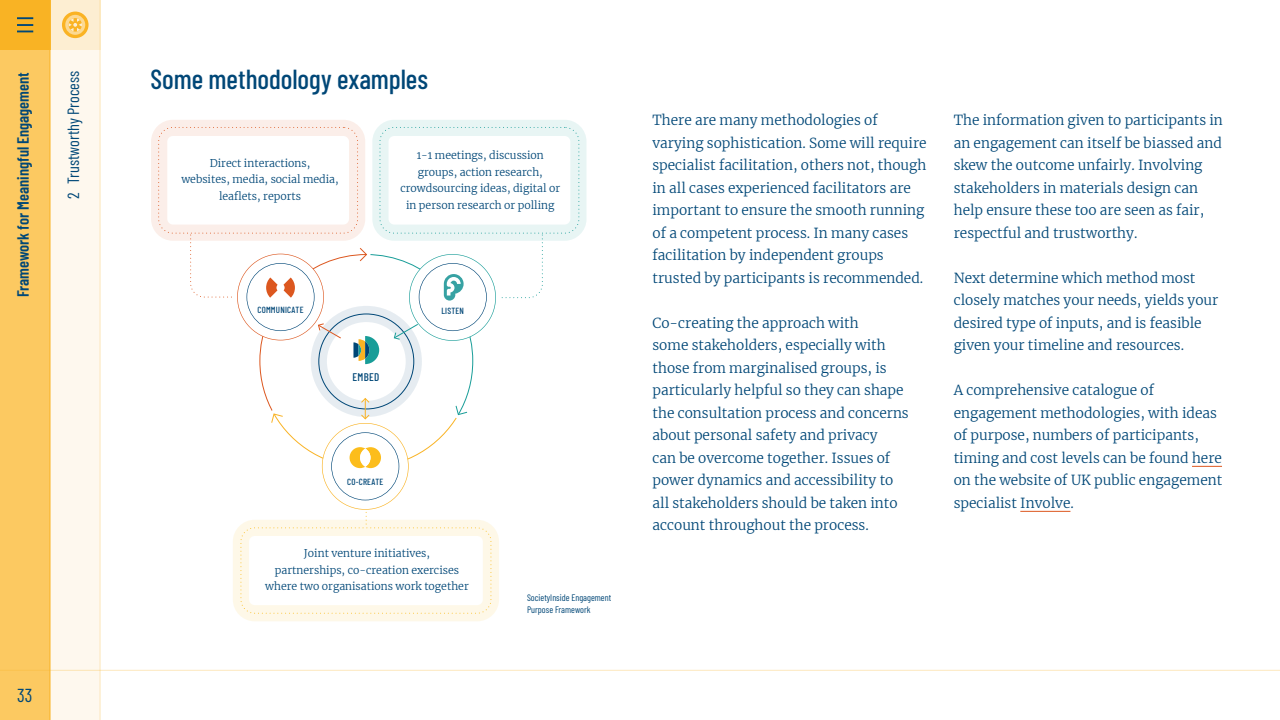
<style>
.page{position:relative;width:1280px;height:720px;background:#fff}
.page>*{position:absolute;margin:0;border:0;box-sizing:border-box;transform-origin:0 0}
.t1{font:500 27.5px "Barlow Condensed";color:#004777}
.t2{font:18.75px "Barlow Condensed";color:#004777}
.t3{font:600 16.25px "Barlow Condensed";color:#004777}
.t4{font:16.25px "Barlow Condensed";color:#004777}
.t5{font:300 13.75px/22.5px "Merriweather";color:#004777}
.t6{font:500 11.12px "Barlow Condensed";letter-spacing:.025em;color:#004777}
.t7{font:300 10.62px/16.5px "Merriweather";color:#004777;text-align:center}
.t8{font:9.38px/12.5px "Barlow Condensed";color:#004777}
.t9{font:500 8.88px "Barlow Condensed";letter-spacing:.025em;color:#004777}
</style>
<div class="page">
<div style="left:0;top:50px;width:50px;height:670px;background:#fcc961"></div>
<div style="left:50px;top:0;width:50px;height:720px;background:#fef8ee"></div>
<div style="left:0;top:0;width:50px;height:50px;background:#f9b324"></div>
<svg style="left:17px;top:17px;width:16px;height:15px"></svg>
<hr style="left:1192px;top:466px;width:30px;height:1px;background:#dc571f">
<hr style="left:1020px;top:511px;width:50px;height:1px;background:#dc571f">
<div style="left:151px;top:120px;width:214px;height:121px;border:16px solid #dc571f;border-radius:14px"></div>
<div style="left:233px;top:520px;width:266px;height:101px;border:16px solid #fcbd1c;border-radius:14px"></div>
<div style="left:240px;top:527px;width:251px;height:87px;border:1px dashed #fcbd1c;border-radius:14px"></div>
<div style="left:372px;top:120px;width:215px;height:121px;border:16px solid #189d98;border-radius:14px"></div>
<svg style="left:158px;top:127px;width:421px;height:399px"></svg>
<hr style="left:50px;top:0;width:1px;height:720px;background:#f9b324">
<hr style="left:100px;top:0;width:1px;height:720px;background:#f9b324">
<hr style="left:0;top:670px;width:1280px;height:1px;background:#f9b324">
<div style="left:50px;top:0;width:50px;height:50px;background:#fdeed2"></div>
<svg style="left:62px;top:12px;width:27px;height:26px"></svg>
<p class="t3" style="left:11px;top:297px;width:227px;rotate:-90deg">Framework for Meaningful Engagement</p>
<p class="t4" style="left:62px;top:199px;width:129px;rotate:-90deg">2 Trustworthy Process</p>
<h2 class="t2" style="left:17px;top:681px;width:17px">33</h2>
<h1 class="t1" style="left:150px;top:60px;width:279px">Some methodology examples</h1>
<p class="t7" style="left:181px;top:154px;width:159px">Direct interactions,<br>websites, media, social media, leaflets, reports</p>
<p class="t7" style="left:400px;top:147px;width:161px">1-1 meetings, discussion groups, action research, crowdsourcing ideas, digital or in person research or polling</p>
<p class="t9" style="left:257px;top:303px;width:48px">COMMUNICATE</p>
<p class="t9" style="left:441px;top:305px;width:24px">LISTEN</p>
<p class="t6" style="left:353px;top:369px;width:28px">EMBED</p>
<p class="t9" style="left:347px;top:476px;width:38px">CO-CREATE</p>
<p class="t7" style="left:265px;top:545px;width:205px">Joint venture initiatives,<br>partnerships, co-creation exercises where two organisations work together</p>
<p class="t8" style="left:527px;top:590px;width:86px">SocietyInside Engagement<br>Purpose Framework</p>
<p class="t5" style="left:652px;top:108px;width:276px">There are many methodologies of varying sophistication. Some will require specialist facilitation, others not, though in all cases experienced facilitators are important to ensure the smooth running of a competent process. In many cases facilitation by independent groups trusted by participants is recommended.</p>
<p class="t5" style="left:652px;top:311px;width:258px">Co-creating the approach with<br>some stakeholders, especially with those from marginalised groups, is particularly helpful so they can shape the consultation process and concerns about personal safety and privacy<br>can be overcome together. Issues of power dynamics and accessibility to all stakeholders should be taken into account throughout the process.</p>
<p class="t5" style="left:954px;top:108px;width:271px">The information given to participants in an engagement can itself be biassed and skew the outcome unfairly. Involving stakeholders in materials design can help ensure these too are seen as fair, respectful and trustworthy.</p>
<p class="t5" style="left:954px;top:266px;width:266px">Next determine which method most closely matches your needs, yields your desired type of inputs, and is feasible given your timeline and resources.</p>
<p class="t5" style="left:954px;top:378px;width:270px">A comprehensive catalogue of engagement methodologies, with ideas of purpose, numbers of participants, timing and cost levels can be found here on the website of UK public engagement specialist Involve.</p>
</div>
